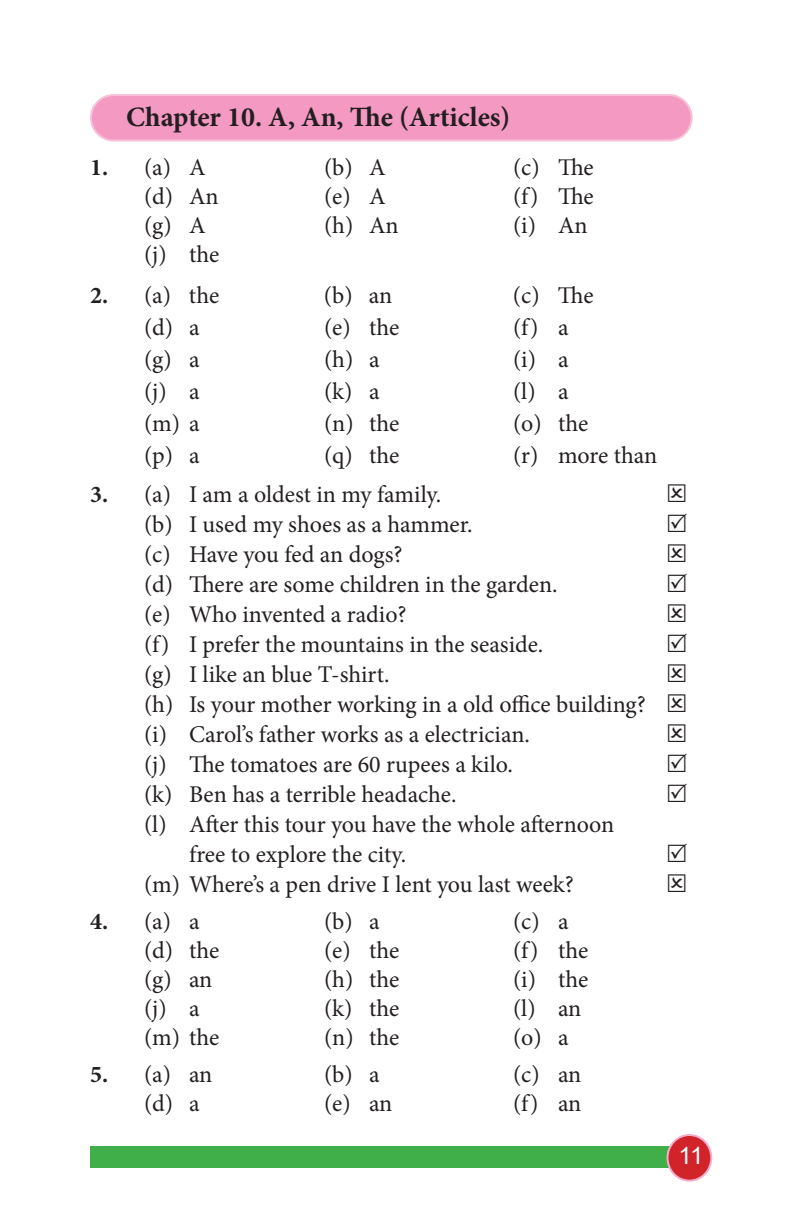
<style>
.page{position:relative;width:792px;height:1224px;background:#fff}
.page>*{position:absolute;margin:0;border:0;box-sizing:border-box;transform-origin:0 0}
.Chapter_name{font:700 28px "Minion Pro";color:#231f20}
.Answer{font:24px/30px "Minion Pro";letter-spacing:-.005em;color:#231f20}
._3_option{font:24px "Minion Pro";letter-spacing:-.005em;color:#231f20}
.Question{font:24px "Minion Pro";letter-spacing:-.005em;color:#231f20}
.t1{font:24px "Arial";color:#fff}
.s1{font-weight:700}
</style>
<div class="page">
<div style="left:90px;top:1146px;width:613px;height:22px;background:#40ae49"></div>
<div style="left:668px;top:1135px;width:43px;height:46px;background:#d1232a;border-radius:50%"></div>
<div style="left:667px;top:1134px;width:45px;height:48px;border:2px solid #f5adce;border-radius:50%"></div>
<div style="left:91px;top:95px;width:601px;height:46px;background:#f499c2;border-radius:23px"></div>
<div style="left:90px;top:94px;width:603px;height:48px;border:2px solid #f7c1d9;border-radius:23px"></div>
<p class="Chapter_name" style="left:126px;top:98px;width:386px">Chapter 10. A, An, The (Articles)</p>
<p class="Question" style="left:90px;top:151px;width:117px"><span class="s1">1.</span> (a) A</p>
<p class="Question" style="left:324px;top:151px;width:63px">(b) A</p>
<p class="Question" style="left:513px;top:151px;width:82px">(c) The</p>
<p class="_3_option" style="left:144px;top:180px;width:76px">(d) An</p>
<p class="_3_option" style="left:324px;top:180px;width:63px">(e) A</p>
<p class="_3_option" style="left:513px;top:180px;width:82px">(f) The</p>
<p class="_3_option" style="left:144px;top:209px;width:63px">(g) A</p>
<p class="_3_option" style="left:324px;top:209px;width:76px">(h) An</p>
<p class="_3_option" style="left:513px;top:209px;width:76px">(i) An</p>
<p class="_3_option" style="left:144px;top:238px;width:77px">(j) the</p>
<p class="Question" style="left:90px;top:279px;width:131px"><span class="s1">2.</span> (a) the</p>
<p class="Question" style="left:324px;top:279px;width:70px">(b) an</p>
<p class="Question" style="left:513px;top:279px;width:82px">(c) The</p>
<p class="_3_option" style="left:144px;top:311px;width:57px">(d) a</p>
<p class="_3_option" style="left:324px;top:311px;width:77px">(e) the</p>
<p class="_3_option" style="left:513px;top:311px;width:57px">(f) a</p>
<p class="_3_option" style="left:144px;top:343px;width:57px">(g) a</p>
<p class="_3_option" style="left:324px;top:343px;width:57px">(h) a</p>
<p class="_3_option" style="left:513px;top:343px;width:57px">(i) a</p>
<p class="_3_option" style="left:144px;top:375px;width:57px">(j) a</p>
<p class="_3_option" style="left:324px;top:375px;width:57px">(k) a</p>
<p class="_3_option" style="left:513px;top:375px;width:57px">(l) a</p>
<p class="_3_option" style="left:144px;top:407px;width:57px">(m) a</p>
<p class="_3_option" style="left:324px;top:407px;width:77px">(n) the</p>
<p class="_3_option" style="left:513px;top:407px;width:77px">(o) the</p>
<p class="_3_option" style="left:144px;top:439px;width:57px">(p) a</p>
<p class="_3_option" style="left:324px;top:439px;width:77px">(q) the</p>
<p class="_3_option" style="left:513px;top:439px;width:146px">(r) more than</p>
<p class="Question" style="left:90px;top:478px;width:353px"><span class="s1">3.</span> (a) I am a oldest in my family.</p>
<p class="Answer" style="left:144px;top:509px;width:330px">(b) I used my shoes as a hammer.</p>
<p class="Answer" style="left:144px;top:539px;width:260px">(c) Have you fed an dogs?</p>
<p class="Answer" style="left:144px;top:569px;width:415px">(d) There are some children in the garden.</p>
<p class="Answer" style="left:144px;top:599px;width:264px">(e) Who invented a radio?</p>
<p class="Answer" style="left:144px;top:629px;width:401px">(f) I prefer the mountains in the seaside.</p>
<p class="Answer" style="left:144px;top:659px;width:247px">(g) I like an blue T-shirt.</p>
<p class="Answer" style="left:144px;top:689px;width:503px">(h) Is your mother working in a old office building?</p>
<p class="Answer" style="left:144px;top:719px;width:388px">(i) Carol’s father works as a electrician.</p>
<p class="Answer" style="left:144px;top:749px;width:370px">(j) The tomatoes are 60 rupees a kilo.</p>
<p class="Answer" style="left:144px;top:779px;width:314px">(k) Ben has a terrible headache.</p>
<p class="Answer" style="left:189px;top:809px;width:427px;text-indent:-45px">(l) After this tour you have the whole afternoon free to explore the city.</p>
<p class="Answer" style="left:144px;top:869px;width:431px">(m) Where’s a pen drive I lent you last week?</p>
<p class="Question" style="left:90px;top:906px;width:111px"><span class="s1">4.</span> (a) a</p>
<p class="Question" style="left:324px;top:906px;width:57px">(b) a</p>
<p class="Question" style="left:513px;top:906px;width:57px">(c) a</p>
<p class="_3_option" style="left:144px;top:934px;width:77px">(d) the</p>
<p class="_3_option" style="left:324px;top:934px;width:77px">(e) the</p>
<p class="_3_option" style="left:513px;top:934px;width:77px">(f) the</p>
<p class="_3_option" style="left:144px;top:963px;width:70px">(g) an</p>
<p class="_3_option" style="left:324px;top:963px;width:77px">(h) the</p>
<p class="_3_option" style="left:513px;top:963px;width:77px">(i) the</p>
<p class="_3_option" style="left:144px;top:992px;width:57px">(j) a</p>
<p class="_3_option" style="left:324px;top:992px;width:77px">(k) the</p>
<p class="_3_option" style="left:513px;top:992px;width:70px">(l) an</p>
<p class="_3_option" style="left:144px;top:1021px;width:77px">(m) the</p>
<p class="_3_option" style="left:324px;top:1021px;width:77px">(n) the</p>
<p class="_3_option" style="left:513px;top:1021px;width:57px">(o) a</p>
<p class="Question" style="left:90px;top:1059px;width:124px"><span class="s1">5.</span> (a) an</p>
<p class="Question" style="left:324px;top:1059px;width:57px">(b) a</p>
<p class="Question" style="left:513px;top:1059px;width:70px">(c) an</p>
<p class="_3_option" style="left:144px;top:1087px;width:57px">(d) a</p>
<p class="_3_option" style="left:324px;top:1087px;width:70px">(e) an</p>
<p class="_3_option" style="left:513px;top:1087px;width:70px">(f) an</p>
<p class="t1" style="left:679px;top:1139px;width:26px">11</p>
</div>
